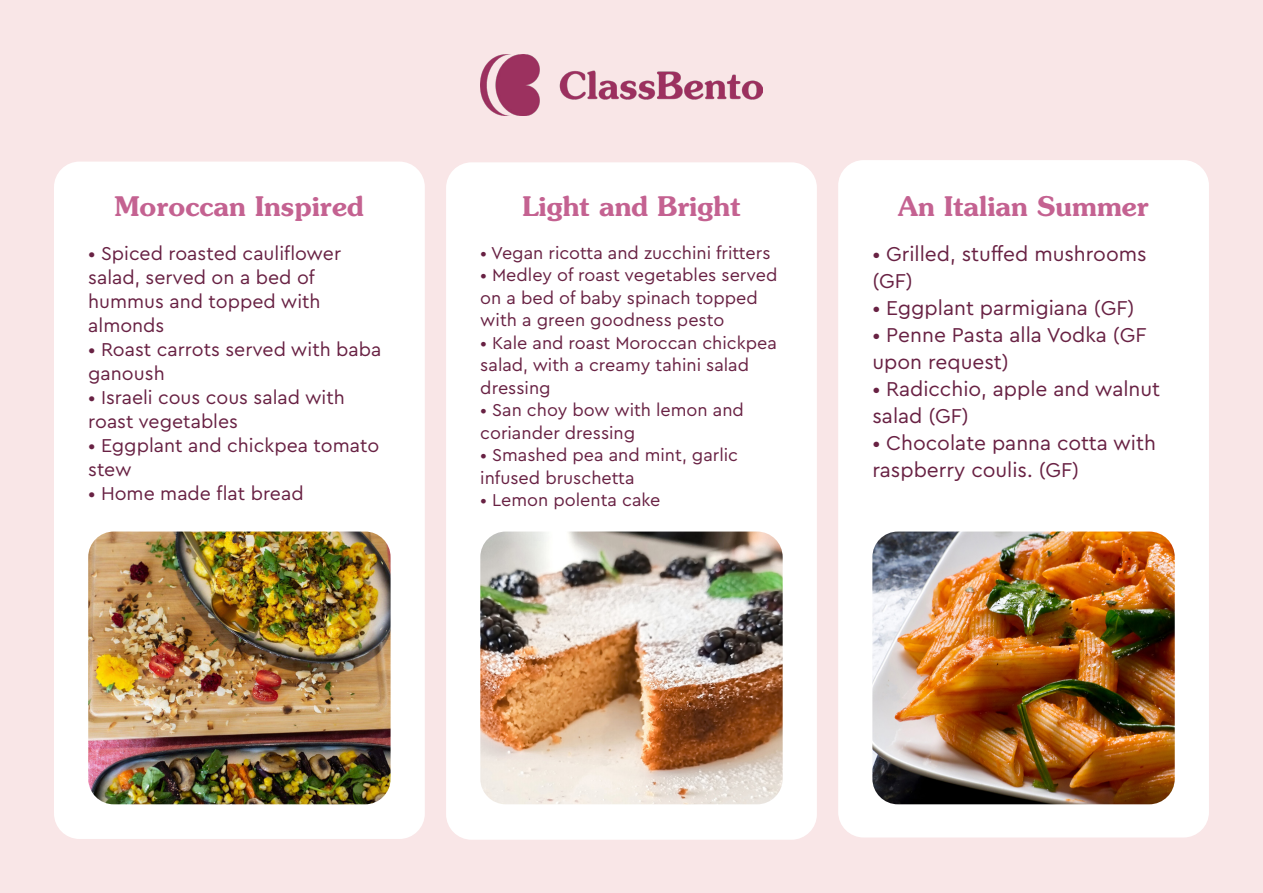
<style>
.page{position:relative;width:1263px;height:893px;background:#f9e6e7}
.page>*{position:absolute;margin:0;border:0;box-sizing:border-box;transform-origin:0 0}
.t1{font:600 27px "Souvenir";color:#c46291}
.t2{font:21px/27px "Cera";color:#682143}
.t3{font:19.5px/24px "Cera";color:#682143}
.t4{font:18px/22.5px "Cera";color:#682143}
</style>
<div class="page">
<img style="left:480px;top:54px;width:283px;height:61px">
<div style="left:54px;top:162px;width:371px;height:677px;background:#fff;border-radius:26px"></div>
<img style="left:88px;top:531px;width:303px;height:273px">
<div style="left:446px;top:162px;width:371px;height:678px;background:#fff;border-radius:26px"></div>
<div style="left:838px;top:160px;width:371px;height:677px;background:#fff;border-radius:26px"></div>
<img style="left:480px;top:531px;width:303px;height:273px">
<img style="left:872px;top:531px;width:303px;height:273px">
<h1 class="t1" style="left:115px;top:189px;width:251px">Moroccan Inspired</h1>
<p class="t3" style="left:88px;top:241px;width:254px">• Spiced roasted cauliflower salad, served on a bed of hummus and topped with almonds</p>
<p class="t3" style="left:88px;top:337px;width:295px">• Roast carrots served with baba ganoush</p>
<p class="t3" style="left:88px;top:385px;width:258px">• Israeli cous cous salad with roast vegetables</p>
<p class="t3" style="left:88px;top:433px;width:292px">• Eggplant and chickpea tomato stew</p>
<p class="t3" style="left:88px;top:481px;width:217px">• Home made flat bread</p>
<h1 class="t1" style="left:522px;top:189px;width:220px">Light and Bright</h1>
<p class="t4" style="left:480px;top:241px;width:292px">• Vegan ricotta and zucchini fritters</p>
<p class="t4" style="left:480px;top:263px;width:299px">• Medley of roast vegetables served on a bed of baby spinach topped with a green goodness pesto</p>
<p class="t4" style="left:480px;top:331px;width:298px">• Kale and roast Moroccan chickpea salad, with a creamy tahini salad dressing</p>
<p class="t4" style="left:480px;top:398px;width:265px">• San choy bow with lemon and coriander dressing</p>
<p class="t4" style="left:480px;top:443px;width:259px">• Smashed pea and mint, garlic infused bruschetta</p>
<p class="t4" style="left:480px;top:488px;width:182px">• Lemon polenta cake</p>
<h1 class="t1" style="left:898px;top:189px;width:252px">An Italian Summer</h1>
<p class="t2" style="left:872px;top:240px;width:276px">• Grilled, stuffed mushrooms (GF)</p>
<p class="t2" style="left:872px;top:294px;width:263px">• Eggplant parmigiana (GF)</p>
<p class="t2" style="left:872px;top:321px;width:275px">• Penne Pasta alla Vodka (GF upon request)</p>
<p class="t2" style="left:872px;top:375px;width:289px">• Radicchio, apple and walnut salad (GF)</p>
<p class="t2" style="left:872px;top:429px;width:285px">• Chocolate panna cotta with raspberry coulis. (GF)</p>
</div>
